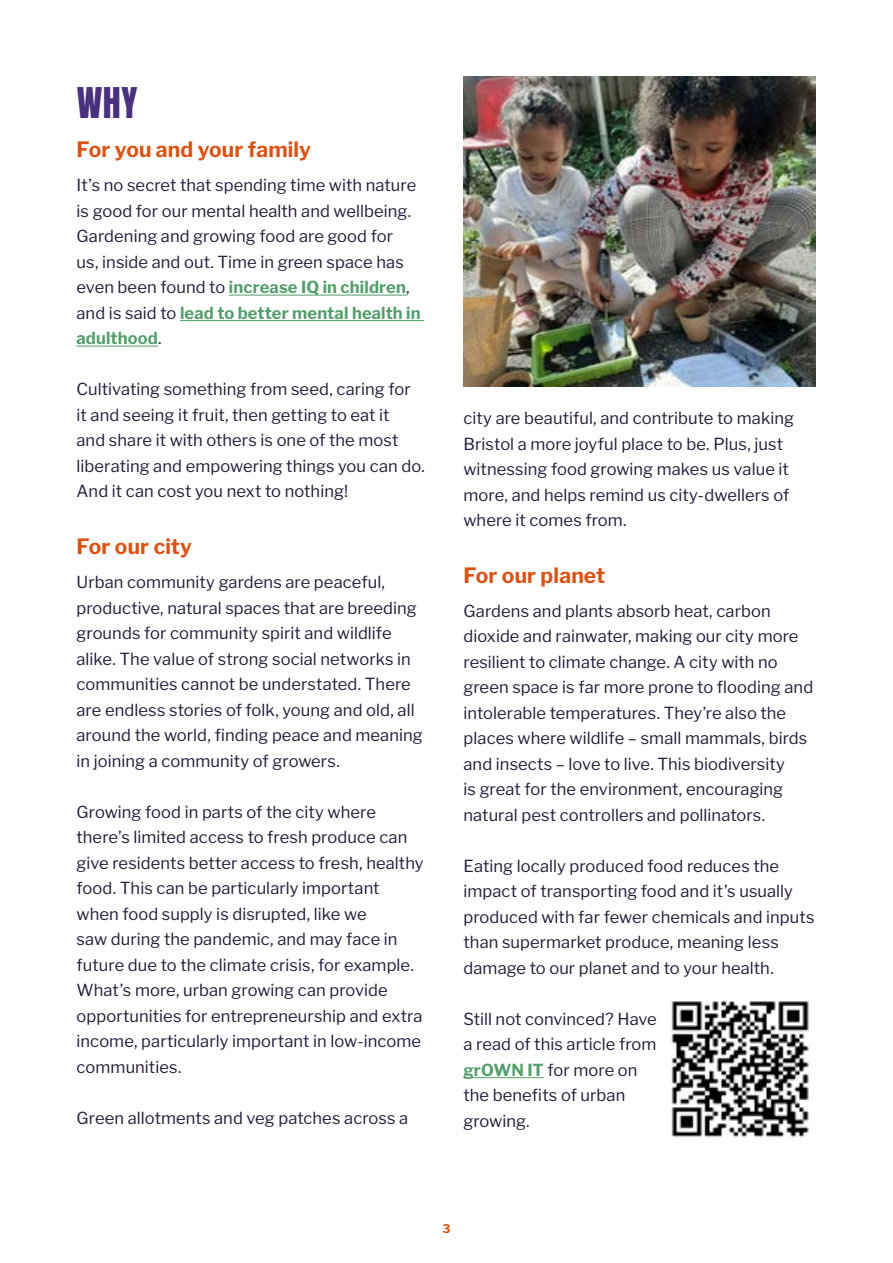
<style>
.page{position:relative;width:893px;height:1263px;background:#fff}
.page>*{position:absolute;margin:0;border:0;box-sizing:border-box;transform-origin:0 0}
.t1{font:36px "Anton";color:#4a3180}
.t2{font:700 21px "Libre Franklin";letter-spacing:.005em;color:#db5213}
.t3{font:16.5px/25.5px "Libre Franklin";letter-spacing:.005em;color:#271c3a}
.t4{font:700 12px "Libre Franklin";color:#db5213}
.s1{font-weight:700;color:#539e6a}
</style>
<div class="page">
<hr style="left:229px;top:295px;width:177px;height:1px;background:#539e6a">
<hr style="left:180px;top:320px;width:244px;height:1px;background:#539e6a">
<hr style="left:77px;top:346px;width:81px;height:1px;background:#539e6a">
<hr style="left:463px;top:1077px;width:81px;height:1px;background:#539e6a">
<img style="left:464px;top:77px;width:351px;height:310px">
<img style="left:671px;top:1001px;width:138px;height:137px">
<h1 class="t1" style="left:77px;top:84px;width:62px">WHY</h1>
<p class="t2" style="left:77px;top:133px;width:236px">For you and your family</p>
<p class="t3" style="left:77px;top:171px;width:346px">It’s no secret that spending time with nature is good for our mental health and wellbeing.<br>Gardening and growing food are good for<br>us, inside and out. Time in green space has even been found to <span class="s1">increase IQ in children</span>, and is said to <span class="s1">lead to better mental health in adulthood</span>.</p>
<p class="t3" style="left:77px;top:375px;width:350px">Cultivating something from seed, caring for it and seeing it fruit, then getting to eat it<br>and share it with others is one of the most liberating and empowering things you can do.<br>And it can cost you next to nothing!</p>
<p class="t2" style="left:77px;top:530px;width:117px">For our city</p>
<p class="t3" style="left:77px;top:568px;width:348px">Urban community gardens are peaceful, productive, natural spaces that are breeding grounds for community spirit and wildlife alike. The value of strong social networks in communities cannot be understated. There are endless stories of folk, young and old, all around the world, finding peace and meaning in joining a community of growers.</p>
<p class="t3" style="left:77px;top:797px;width:348px">Growing food in parts of the city where there’s limited access to fresh produce can give residents better access to fresh, healthy food. This can be particularly important when food supply is disrupted, like we<br>saw during the pandemic, and may face in future due to the climate crisis, for example.<br>What’s more, urban growing can provide opportunities for entrepreneurship and extra income, particularly important in low-income communities.</p>
<p class="t3" style="left:77px;top:1103px;width:333px">Green allotments and veg patches across a</p>
<p class="t3" style="left:463px;top:404px;width:332px">city are beautiful, and contribute to making Bristol a more joyful place to be. Plus, just witnessing food growing makes us value it more, and helps remind us city-dwellers of where it comes from.</p>
<p class="t2" style="left:463px;top:559px;width:143px">For our planet</p>
<p class="t3" style="left:463px;top:596px;width:351px">Gardens and plants absorb heat, carbon dioxide and rainwater, making our city more resilient to climate change. A city with no green space is far more prone to flooding and intolerable temperatures. They’re also the places where wildlife – small mammals, birds and insects – love to live. This biodiversity<br>is great for the environment, encouraging natural pest controllers and pollinators.</p>
<p class="t3" style="left:463px;top:851px;width:353px">Eating locally produced food reduces the impact of transporting food and it’s usually produced with far fewer chemicals and inputs than supermarket produce, meaning less damage to our planet and to your health.</p>
<p class="t3" style="left:463px;top:1004px;width:195px">Still not convinced? Have a read of this article from <span class="s1">grOWN IT</span> for more on the benefits of urban growing.</p>
<p class="t4" style="left:442px;top:1219px;width:10px">3</p>
</div>
